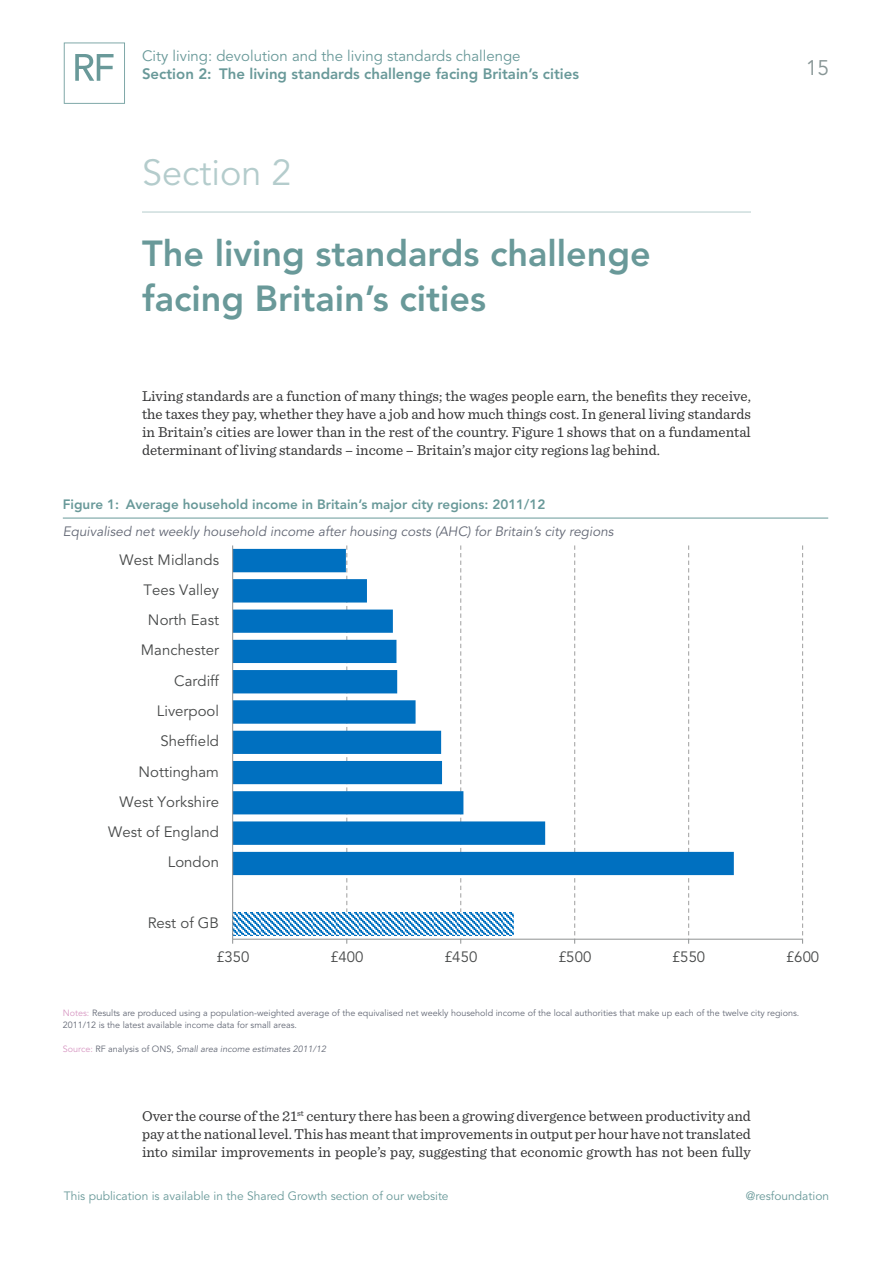
<style>
.page{position:relative;width:893px;height:1263px;background:#fff}
.page>*{position:absolute;margin:0;border:0;box-sizing:border-box;transform-origin:0 0}
.t1{font:800 36px/45px "Avenir LT Std";color:#699999}
.t2{font:36px "Avenir LT Std";color:#b4cccc}
.t3{font:21px "Avenir LT Std";color:#879595}
.t4{font:15px/18px "Sentinel";color:#333334;text-align:justify}
.t5{font:15px "Avenir LT Std";color:#474949}
.t6{font:800 15px "Avenir LT Std";color:#699999}
.t7{font:15px "Avenir LT Std";color:#699999}
.t8{font:italic 13.5px "Avenir LT Std";color:#636875}
.t9{font:800 13.5px "Avenir LT Std";color:#699999}
.t10{font:12px "Avenir LT Std";color:#699999}
.t11{font:9px/12px "Avenir LT Std";color:#636875}
.t12{font:italic 9px "Avenir LT Std";color:#636875}
.s1{color:#d797c2}
.s2{font-style:normal;color:#d797c2}
.s3{font-style:normal}
</style>
<div class="page">
<svg style="left:64px;top:43px;width:61px;height:61px"></svg>
<hr style="left:142px;top:212px;width:609px;height:1px;background:#b4cccc">
<hr style="left:63px;top:518px;width:765px;height:1px;background:#699999">
<svg style="left:233px;top:912px;width:280px;height:23px"></svg>
<svg style="left:233px;top:549px;width:501px;height:326px"></svg>
<hr style="left:233px;top:939px;width:570px;height:1px;background:#8e9192">
<svg style="left:346px;top:545px;width:2px;height:399px"></svg>
<svg style="left:460px;top:545px;width:1px;height:399px"></svg>
<svg style="left:574px;top:545px;width:1px;height:399px"></svg>
<svg style="left:688px;top:545px;width:1px;height:399px"></svg>
<svg style="left:802px;top:545px;width:1px;height:399px"></svg>
<hr style="left:232px;top:545px;width:1px;height:394px;background:#8e9192">
<p class="t7" style="left:142px;top:48px;width:380px">City living: devolution and the living standards challenge</p>
<p class="t6" style="left:142px;top:65px;width:439px">Section 2: The living standards challenge facing Britain’s cities</p>
<h1 class="t2" style="left:142px;top:152px;width:151px">Section 2</h1>
<h1 class="t1" style="left:142px;top:231px;width:510px">The living standards challenge facing Britain’s cities</h1>
<p class="t4" style="left:142px;top:386px;width:610px">Living standards are a function of many things; the wages people earn, the benefits they receive, the taxes they pay, whether they have a job and how much things cost. In general living standards in Britain’s cities are lower than in the rest of the country. Figure 1 shows that on a fundamental determinant of living standards – income – Britain’s major city regions lag behind.</p>
<p class="t9" style="left:63px;top:496px;width:484px">Figure 1: Average household income in Britain’s major city regions: 2011/12</p>
<p class="t8" style="left:63px;top:523px;width:552px">Equivalised net weekly household income after housing costs (AHC) for Britain’s city regions</p>
<p class="t5" style="left:120px;top:551px;width:101px">West Midlands</p>
<p class="t5" style="left:143px;top:581px;width:77px">Tees Valley</p>
<p class="t5" style="left:148px;top:611px;width:73px">North East</p>
<p class="t5" style="left:141px;top:642px;width:80px">Manchester</p>
<p class="t5" style="left:174px;top:672px;width:46px">Cardiff</p>
<p class="t5" style="left:157px;top:702px;width:64px">Liverpool</p>
<p class="t5" style="left:160px;top:732px;width:60px">Sheffield</p>
<p class="t5" style="left:139px;top:763px;width:82px">Nottingham</p>
<p class="t5" style="left:120px;top:793px;width:101px">West Yorkshire</p>
<p class="t5" style="left:108px;top:823px;width:112px">West of England</p>
<p class="t5" style="left:168px;top:854px;width:53px">London</p>
<p class="t5" style="left:148px;top:914px;width:73px">Rest of GB</p>
<h2 class="t3" style="left:806px;top:56px;width:25px">15</h2>
<p class="t5" style="left:216px;top:948px;width:35px">£350</p>
<p class="t5" style="left:330px;top:948px;width:35px">£400</p>
<p class="t5" style="left:444px;top:948px;width:35px">£450</p>
<p class="t5" style="left:558px;top:948px;width:35px">£500</p>
<p class="t5" style="left:672px;top:948px;width:35px">£550</p>
<p class="t5" style="left:786px;top:948px;width:35px">£600</p>
<p class="t11" style="left:63px;top:1007px;width:738px"><span class="s1">Notes:</span> Results are produced using a population-weighted average of the equivalised net weekly household income of the local authorities that make up each of the twelve city regions.<br>2011/12 is the latest available income data for small areas.</p>
<p class="t12" style="left:63px;top:1044px;width:265px"><span class="s2">Source:</span> <span class="s3">RF analysis of ONS,</span> Small area income estimates 2011/12</p>
<p class="t4" style="left:142px;top:1106px;width:610px">Over the course of the 21<sup>st</sup> century there has been a growing divergence between productivity and pay at the national level. This has meant that improvements in output per hour have not translated into similar improvements in people’s pay, suggesting that economic growth has not been fully</p>
<p class="t10" style="left:64px;top:1189px;width:386px">This publication is available in the Shared Growth section of our website</p>
<p class="t10" style="left:746px;top:1189px;width:85px">@resfoundation</p>
</div>
